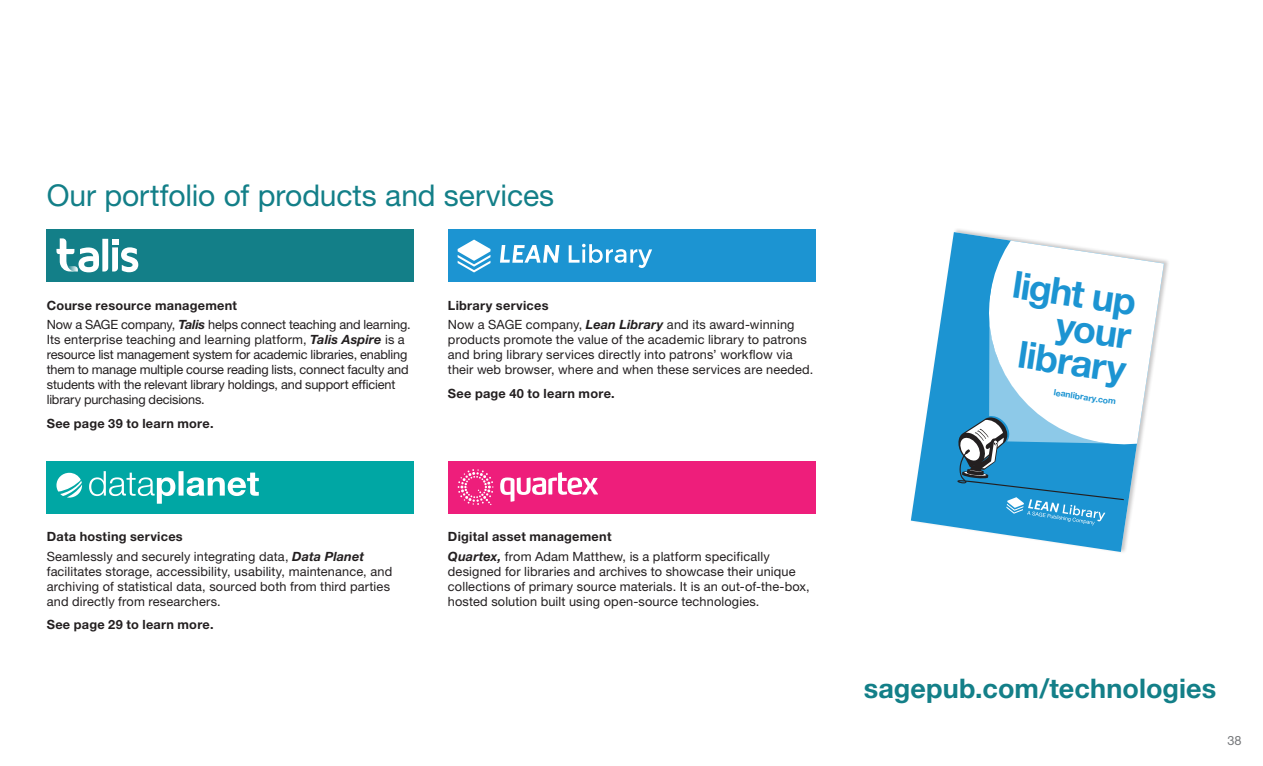
<style>
.page{position:relative;width:1263px;height:766px;background:#fff}
.page>*{position:absolute;margin:0;border:0;box-sizing:border-box;transform-origin:0 0}
.t1{font:700 37.5px/34px "Helvetica Neue LT Std";color:#1c94d2;text-align:right}
.t2{font:30px "Helvetica Neue LT Std";letter-spacing:-.005em;color:#137f88}
.InsideURL{font:700 27px "Helvetica Neue LT Std";color:#137f88}
.Text{font:12.75px/15px "Helvetica Neue LT Std";letter-spacing:.01em;color:#231f20}
.Text-2{font:12.75px/15px "Helvetica Neue LT Std";letter-spacing:-.015em;color:#231f20}
.Text-3{font:700 12.75px "Helvetica Neue LT Std";letter-spacing:.02em;color:#231f20}
.t3{font:12.75px "Helvetica Neue LT Std";color:#76787b}
.t4{font:700 8.55px "Helvetica Neue LT Std";color:#1c94d2}
.s1{font-weight:700;font-style:italic}
</style>
<div class="page">
<div style="left:47px;top:460px;width:367px;height:53px;background:#00a7a4"></div>
<svg style="left:89px;top:471px;width:170px;height:32px"></svg>
<svg style="left:56px;top:472px;width:26px;height:25px"></svg>
<div style="left:47px;top:229px;width:367px;height:53px;background:#137f88"></div>
<svg style="left:56px;top:238px;width:82px;height:34px"></svg>
<div style="left:448px;top:460px;width:367px;height:53px;background:#ee1e7b"></div>
<svg style="left:500px;top:472px;width:98px;height:29px"></svg>
<svg style="left:458px;top:469px;width:35px;height:36px"></svg>
<div style="left:448px;top:229px;width:367px;height:53px;background:#1c94d2"></div>
<svg style="left:458px;top:239px;width:32px;height:33px"></svg>
<svg style="left:500px;top:244px;width:152px;height:24px"></svg>
<svg style="left:911px;top:232px;width:218px;height:320px"></svg>
<div style="left:1056px;top:235px;width:8px;height:7px;border:1px solid #000;border-radius:50%"></div>
<svg style="left:1009px;top:540px;width:10px;height:10px"></svg>
<svg style="left:918px;top:370px;width:10px;height:10px"></svg>
<svg style="left:957px;top:236px;width:207px;height:289px"></svg>
<p class="t2" style="left:47px;top:177px;width:509px">Our portfolio of products and services</p>
<p class="Text-3" style="left:47px;top:297px;width:192px">Course resource management</p>
<p class="Text-2" style="left:47px;top:317px;width:365px">Now a SAGE company, <span class="s1">Talis</span> helps connect teaching and learning.<br>Its enterprise teaching and learning platform, <span class="s1">Talis Aspire</span> is a resource list management system for academic libraries, enabling them to manage multiple course reading lists, connect faculty and students with the relevant library holdings, and support efficient library purchasing decisions.</p>
<p class="Text-3" style="left:47px;top:415px;width:168px">See page 39 to learn more.</p>
<p class="Text-3" style="left:448px;top:297px;width:102px">Library services</p>
<p class="Text" style="left:448px;top:317px;width:367px">Now a SAGE company, <span class="s1">Lean Library</span> and its award-winning products promote the value of the academic library to patrons and bring library services directly into patrons’ workflow via their web browser, where and when these services are needed.</p>
<p class="Text-3" style="left:448px;top:385px;width:168px">See page 40 to learn more.</p>
<p class="Text-3" style="left:47px;top:528px;width:138px">Data hosting services</p>
<p class="Text" style="left:47px;top:548px;width:347px">Seamlessly and securely integrating data, <span class="s1">Data Planet </span>facilitates storage, accessibility, usability, maintenance, and archiving of statistical data, sourced both from third parties and directly from researchers.</p>
<p class="Text-3" style="left:47px;top:616px;width:168px">See page 29 to learn more.</p>
<p class="Text-3" style="left:448px;top:528px;width:165px">Digital asset management</p>
<p class="Text" style="left:448px;top:548px;width:363px"><span class="s1">Quartex,</span> from Adam Matthew, is a platform specifically designed for libraries and archives to showcase their unique collections of primary source materials. It is an out-of-the-box, hosted solution built using open-source technologies.</p>
<p class="t1" style="left:1015px;top:267px;width:126px;rotate:8deg">light up your library</p>
<p class="t4" style="left:1054px;top:387px;width:64px;rotate:8deg">leanlibrary.com</p>
<p class="InsideURL" style="left:864px;top:671px;width:354px">sagepub.com/technologies</p>
<p class="t3" style="left:1227px;top:732px;width:16px">38</p>
</div>
